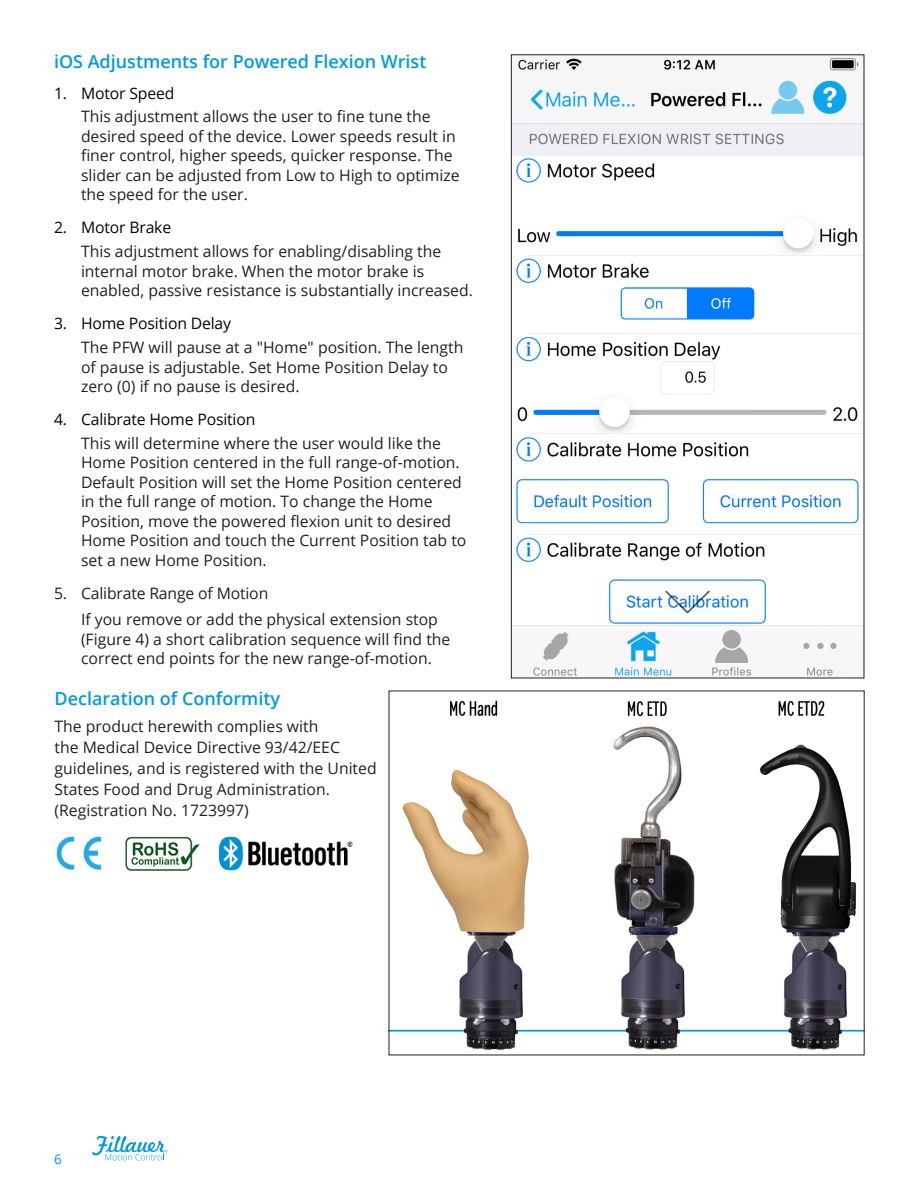
<style>
.page{position:relative;width:918px;height:1188px;background:#fff}
.page>*{position:absolute;margin:0;border:0;box-sizing:border-box;transform-origin:0 0}
.Body_Text_10_5{font:600 18px "Open Sans";color:#009bde}
.Paragraph_Header_12{font:600 18px "Open Sans";color:#009bde}
.Body_Text_10_5_Inden{font:15.75px/19.5px "Open Sans";color:#231f20}
.Body_Text_10_5-2{font:15.75px/21px "Open Sans";color:#231f20}
.t1{font:15.75px "Open Sans";letter-spacing:-.01em;color:#040503}
.t2{font:13.5px "Open Sans";color:#0099d1}
</style>
<div class="page">
<img style="left:391px;top:700px;width:471px;height:351px">
<img style="left:513px;top:57px;width:349px;height:619px">
<img style="left:56px;top:836px;width:297px;height:35px">
<svg style="left:92px;top:1136px;width:75px;height:24px"></svg>
<p class="Body_Text_10_5" style="left:54px;top:49px;width:374px">iOS Adjustments for Powered Flexion Wrist</p>
<p class="t1" style="left:54px;top:82px;width:122px">1. Motor Speed</p>
<p class="Body_Text_10_5_Inden" style="left:81px;top:107px;width:380px">This adjustment allows the user to fine tune the desired speed of the device. Lower speeds result in finer control, higher speeds, quicker response. The slider can be adjusted from Low to High to optimize the speed for the user.</p>
<p class="t1" style="left:54px;top:217px;width:119px">2. Motor Brake</p>
<p class="Body_Text_10_5_Inden" style="left:81px;top:241px;width:393px">This adjustment allows for enabling/disabling the internal motor brake. When the motor brake is enabled, passive resistance is substantially increased.</p>
<p class="t1" style="left:54px;top:313px;width:179px">3. Home Position Delay</p>
<p class="Body_Text_10_5_Inden" style="left:81px;top:337px;width:384px">The PFW will pause at a "Home" position. The length of pause is adjustable. Set Home Position Delay to zero (0) if no pause is desired.</p>
<p class="t1" style="left:54px;top:409px;width:203px">4. Calibrate Home Position</p>
<p class="Body_Text_10_5_Inden" style="left:81px;top:433px;width:387px">This will determine where the user would like the Home Position centered in the full range-of-motion.<br>Default Position will set the Home Position centered in the full range of motion. To change the Home Position, move the powered flexion unit to desired Home Position and touch the Current Position tab to set a new Home Position.</p>
<p class="Body_Text_10_5_Inden" style="left:54px;top:583px;width:216px">5. Calibrate Range of Motion</p>
<p class="Body_Text_10_5_Inden" style="left:81px;top:609px;width:371px">If you remove or add the physical extension stop (Figure 4) a short calibration sequence will find the correct end points for the new range-of-motion.</p>
<p class="Paragraph_Header_12" style="left:55px;top:686px;width:227px">Declaration of Conformity</p>
<p class="Body_Text_10_5-2" style="left:55px;top:716px;width:324px">The product herewith complies with<br>the Medical Device Directive 93/42/EEC guidelines, and is registered with the United States Food and Drug Administration.</p>
<p class="Body_Text_10_5-2" style="left:55px;top:800px;width:196px">(Registration No. 1723997)</p>
<p class="t2" style="left:54px;top:1150px;width:9px">6</p>
</div>
